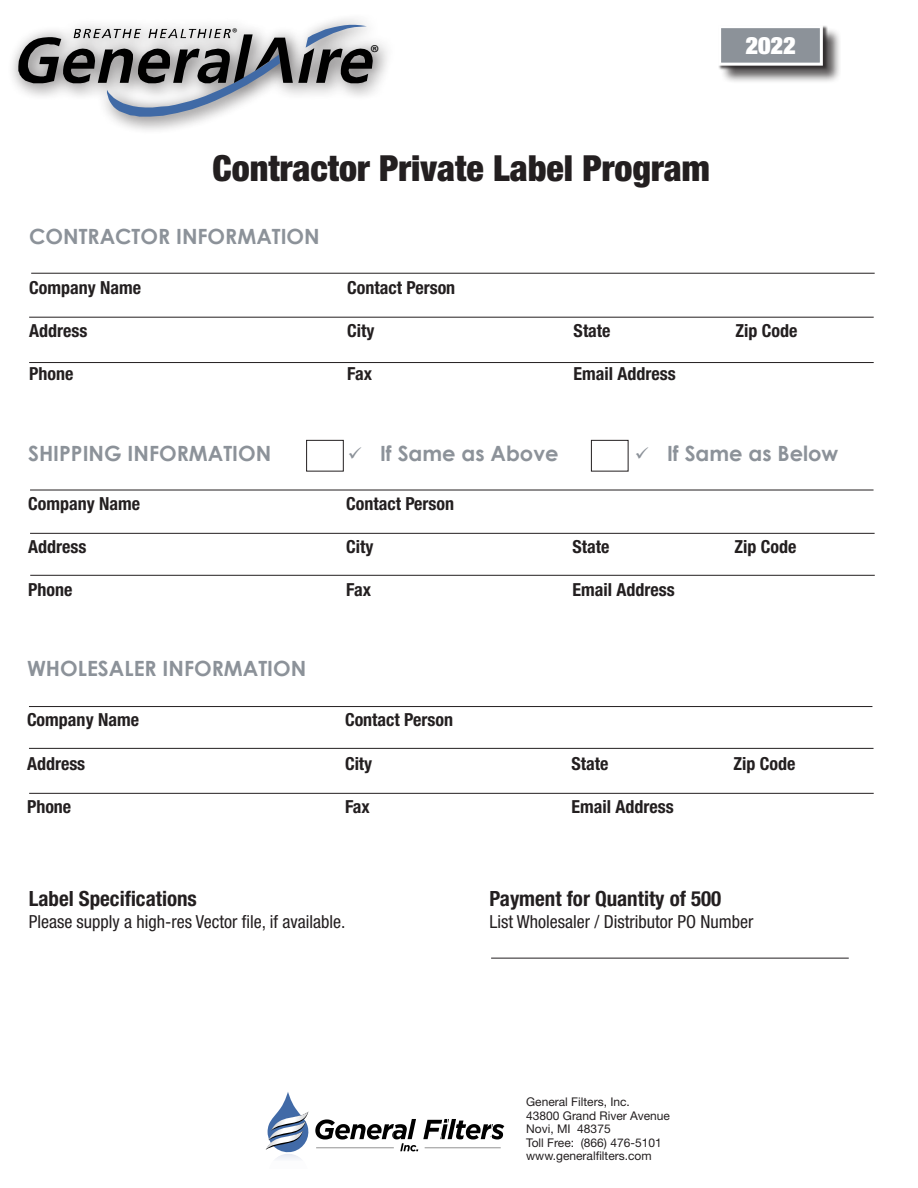
<style>
.page{position:relative;width:918px;height:1188px;background:#fff}
.page>*{position:absolute;margin:0;border:0;box-sizing:border-box;transform-origin:0 0}
.t1{font:900 condensed 36px "Helvetica Neue LT Std";color:#231f20}
.t2{font:900 condensed 24px "Helvetica Neue LT Std";color:#fff}
.t3{font:21.9px "Myriad Pro";color:#000}
.t4{font:700 21px "Century Gothic";color:#8c9299}
.t5{font:700 condensed 21px "Helvetica Neue LT Std";color:#231f20}
.t6{font:700 condensed 18px "Helvetica Neue LT Std";color:#231f20}
.t7{font:condensed 18px "Helvetica Neue LT Std";color:#231f20}
.t8{font:12.75px "Myriad Pro";color:#000}
.t9{font:12px "Helvetica Neue LT Std";color:#231f20}
</style>
<div class="page">
<hr style="left:31px;top:273px;width:844px;height:1px;background:#231f20">
<hr style="left:29px;top:317px;width:845px;height:1px;background:#231f20">
<hr style="left:29px;top:362px;width:845px;height:1px;background:#231f20">
<hr style="left:30px;top:490px;width:844px;height:1px;background:#231f20">
<hr style="left:30px;top:533px;width:845px;height:1px;background:#231f20">
<hr style="left:30px;top:575px;width:845px;height:1px;background:#231f20">
<div style="left:306px;top:440px;width:38px;height:32px;border:1px solid #231f20"></div>
<hr style="left:491px;top:958px;width:358px;height:1px;background:#231f20">
<div style="left:720px;top:27px;width:121px;height:57px;background:#231f20;opacity:.75"></div>
<div style="left:718px;top:25px;width:110px;height:46px;background:#231f20;opacity:.75"></div>
<div style="left:718px;top:25px;width:105px;height:41px;background:#8c9299;border:3px solid #fff"></div>
<div style="left:7px;top:14px;width:389px;height:121px;background:#231f20;opacity:.75"></div>
<svg style="left:18px;top:25px;width:355px;height:92px"></svg>
<svg style="left:266px;top:1092px;width:238px;height:67px"></svg>
<hr style="left:29px;top:706px;width:843px;height:1px;background:#231f20">
<hr style="left:29px;top:748px;width:845px;height:1px;background:#231f20">
<hr style="left:29px;top:793px;width:845px;height:1px;background:#231f20">
<div style="left:591px;top:440px;width:37px;height:32px;border:1px solid #231f20"></div>
<p class="t8" style="left:232px;top:25px;width:7px">®</p>
<p class="t3" style="left:370px;top:39px;width:11px">®</p>
<p class="t2" style="left:746px;top:30px;width:51px">2022</p>
<p class="t1" style="left:212px;top:146px;width:499px">Contractor Private Label Program</p>
<p class="t4" style="left:29px;top:221px;width:292px">CONTRACTOR INFORMATION</p>
<p class="t6" style="left:29px;top:277px;width:114px">Company Name</p>
<p class="t6" style="left:347px;top:277px;width:110px">Contact Person</p>
<p class="t6" style="left:29px;top:320px;width:60px">Address</p>
<p class="t6" style="left:347px;top:320px;width:29px">City</p>
<p class="t6" style="left:574px;top:320px;width:38px">State</p>
<p class="t6" style="left:736px;top:320px;width:63px">Zip Code</p>
<p class="t6" style="left:29px;top:363px;width:46px">Phone</p>
<p class="t6" style="left:347px;top:363px;width:26px">Fax</p>
<p class="t6" style="left:574px;top:363px;width:104px">Email Address</p>
<p class="t4" style="left:28px;top:438px;width:245px">SHIPPING INFORMATION</p>
<p class="t4" style="left:348px;top:438px;width:212px">✓ If Same as Above</p>
<p class="t4" style="left:635px;top:438px;width:205px">✓ If Same as Below</p>
<p class="t6" style="left:28px;top:493px;width:114px">Company Name</p>
<p class="t6" style="left:346px;top:493px;width:110px">Contact Person</p>
<p class="t6" style="left:28px;top:536px;width:60px">Address</p>
<p class="t6" style="left:346px;top:536px;width:29px">City</p>
<p class="t6" style="left:573px;top:536px;width:38px">State</p>
<p class="t6" style="left:735px;top:536px;width:63px">Zip Code</p>
<p class="t6" style="left:28px;top:579px;width:46px">Phone</p>
<p class="t6" style="left:346px;top:579px;width:26px">Fax</p>
<p class="t6" style="left:573px;top:579px;width:104px">Email Address</p>
<p class="t4" style="left:27px;top:653px;width:281px">WHOLESALER INFORMATION</p>
<p class="t6" style="left:27px;top:709px;width:114px">Company Name</p>
<p class="t6" style="left:345px;top:709px;width:110px">Contact Person</p>
<p class="t6" style="left:27px;top:752px;width:60px">Address</p>
<p class="t6" style="left:345px;top:752px;width:29px">City</p>
<p class="t6" style="left:572px;top:752px;width:38px">State</p>
<p class="t6" style="left:734px;top:752px;width:63px">Zip Code</p>
<p class="t6" style="left:27px;top:796px;width:46px">Phone</p>
<p class="t6" style="left:345px;top:796px;width:26px">Fax</p>
<p class="t6" style="left:572px;top:796px;width:104px">Email Address</p>
<p class="t5" style="left:29px;top:886px;width:170px">Label Specifications</p>
<p class="t7" style="left:29px;top:911px;width:318px">Please supply a high-res Vector file, if available.</p>
<p class="t5" style="left:490px;top:886px;width:233px">Payment for Quantity of 500</p>
<p class="t7" style="left:490px;top:911px;width:265px">List Wholesaler / Distributor PO Number</p>
<p class="t9" style="left:526px;top:1095px;width:105px">General Filters, Inc.</p>
<p class="t9" style="left:526px;top:1108px;width:145px">43800 Grand River Avenue</p>
<p class="t9" style="left:526px;top:1122px;width:86px">Novi, MI 48375</p>
<p class="t9" style="left:526px;top:1135px;width:137px">Toll Free: (866) 476-5101</p>
<p class="t9" style="left:526px;top:1149px;width:127px">www.generalfilters.com</p>
</div>
